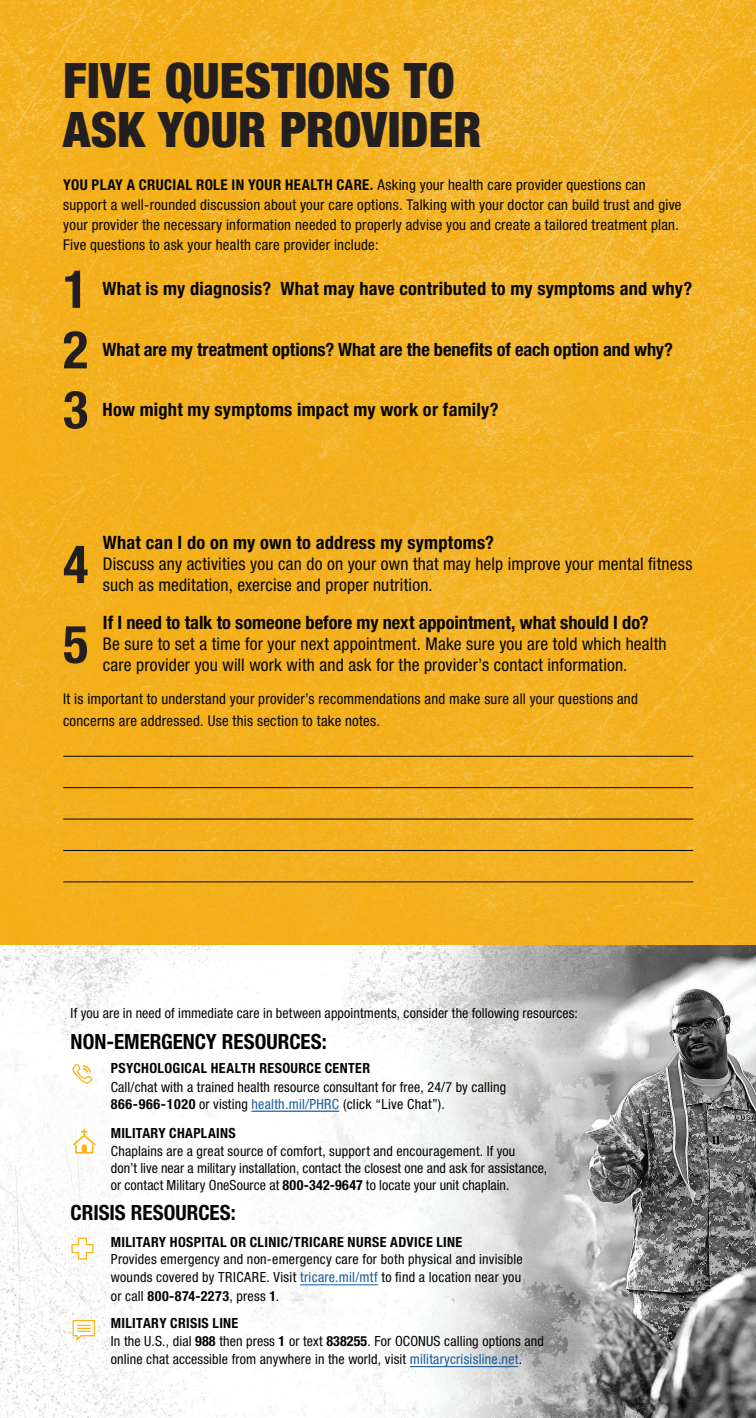
<style>
.page{position:relative;width:756px;height:1418px;background:#fff}
.page>*{position:absolute;margin:0;border:0;box-sizing:border-box;transform-origin:0 0}
.t1{font:700 condensed 52.5px "Helvetica Neue LT Std";color:#231f20}
.t2{font:900 condensed 49px/49px "Helvetica Neue LT Std";letter-spacing:.005em;color:#231f20}
.t3{font:700 condensed 21px "Helvetica Neue LT Std";color:#040503}
.t4{font:700 condensed 18.38px "Helvetica Neue LT Std";letter-spacing:.005em;color:#040503}
.t5{font:condensed 17.5px/21px "Helvetica Neue LT Std";letter-spacing:.01em;color:#040503}
.Body_text{font:condensed 14.88px/20.1px "Helvetica Neue LT Std";letter-spacing:.015em;color:#040503}
.Body_text_small{font:condensed 14px/18px "Helvetica Neue LT Std";letter-spacing:.01em;color:#040503}
.Body_text_small-2{font:condensed 14px/18px "Helvetica Neue LT Pro";letter-spacing:.01em;color:#040503}
.s1{font-weight:700}
.s2{font-family:"Helvetica Neue LT Pro";color:#175d9e}
.s3{font-family:"Helvetica Neue LT Pro";color:#000}
.s4{color:#175d9e}
.s5{font-family:"Helvetica Neue LT Std";font-weight:700}
.s6{font-family:"Helvetica Neue LT Std"}
.s7{font-family:"Helvetica Neue LT Std";color:#175d9e}
.s8{color:#000}
</style>
<div class="page">
<img style="left:0;top:0;width:756px;height:1418px">
<svg style="left:0;top:473px;width:756px;height:472px;background:#f3b120"></svg>
<hr style="left:63px;top:787px;width:630px;height:1px;background:#040503">
<hr style="left:63px;top:756px;width:630px;height:1px;background:#040503">
<hr style="left:63px;top:818px;width:630px;height:1px;background:#040503">
<hr style="left:63px;top:850px;width:630px;height:1px;background:#040503">
<hr style="left:63px;top:881px;width:630px;height:1px;background:#040503">
<svg style="left:71px;top:1063px;width:22px;height:21px"></svg>
<svg style="left:73px;top:1128px;width:23px;height:25px"></svg>
<svg style="left:71px;top:1237px;width:23px;height:23px"></svg>
<svg style="left:72px;top:1319px;width:24px;height:23px"></svg>
<hr style="left:300px;top:1284px;width:78px;height:1px;background:#175d9e">
<hr style="left:410px;top:1366px;width:108px;height:1px;background:#175d9e">
<hr style="left:251px;top:1111px;width:88px;height:1px;background:#175d9e">
<h2 class="t2" style="left:63px;top:56px;width:420px">FIVE QUESTIONS TO<br>ASK YOUR PROVIDER</h2>
<p class="Body_text" style="left:63px;top:174px;width:620px"><span class="s1">YOU PLAY A CRUCIAL ROLE IN YOUR HEALTH CARE.</span> Asking your health care provider questions can support a well-rounded discussion about your care options. Talking with your doctor can build trust and give your provider the necessary information needed to properly advise you and create a tailored treatment plan.<br>Five questions to ask your health care provider include:</p>
<p class="t1" style="left:63px;top:257px;width:27px">1</p>
<p class="t4" style="left:103px;top:277px;width:591px">What is my diagnosis? What may have contributed to my symptoms and why?</p>
<p class="t1" style="left:63px;top:318px;width:27px">2</p>
<p class="t4" style="left:103px;top:338px;width:572px">What are my treatment options? What are the benefits of each option and why?</p>
<p class="t1" style="left:63px;top:378px;width:27px">3</p>
<p class="t4" style="left:103px;top:398px;width:398px">How might my symptoms impact my work or family?</p>
<p class="t1" style="left:63px;top:532px;width:27px">4</p>
<p class="t4" style="left:103px;top:531px;width:393px">What can I do on my own to address my symptoms?</p>
<p class="t5" style="left:103px;top:553px;width:591px">Discuss any activities you can do on your own that may help improve your mental fitness such as meditation, exercise and proper nutrition.</p>
<p class="t4" style="left:103px;top:611px;width:547px">If I need to talk to someone before my next appointment, what should I do?</p>
<p class="t5" style="left:103px;top:633px;width:565px">Be sure to set a time for your next appointment. Make sure you are told which health care provider you will work with and ask for the provider’s contact information.</p>
<p class="Body_text" style="left:63px;top:687px;width:576px;line-height:22.1px">It is important to understand your provider’s recommendations and make sure all your questions and concerns are addressed. Use this section to take notes.</p>
<p class="t1" style="left:63px;top:612px;width:27px">5</p>
<p class="Body_text_small" style="left:71px;top:1004px;width:509px">If you are in need of immediate care in between appointments, consider the following resources:</p>
<h2 class="t3" style="left:71px;top:1029px;width:258px">NON-EMERGENCY RESOURCES:</h2>
<p class="Body_text_small" style="left:111px;top:1059px;width:397px"><span class="s1">PSYCHOLOGICAL HEALTH RESOURCE CENTER<br></span>Call/chat with a trained health resource consultant for free, 24/7 by calling<br><span class="s1">866-966-1020</span> or visting <span class="s2">health.mil/PHRC</span> <span class="s3">(click “Live Chat”).</span></p>
<p class="Body_text_small" style="left:111px;top:1124px;width:438px;line-height:17.5px"><span class="s1">MILITARY CHAPLAINS<br></span>Chaplains are a great source of comfort, support and encouragement. If you<br>don’t live near a military installation, contact the closest one and ask for assistance, or contact Military OneSource at <span class="s1">800-342-9647</span> to locate your unit chaplain.</p>
<h2 class="t3" style="left:71px;top:1199px;width:167px">CRISIS RESOURCES:</h2>
<p class="Body_text_small" style="left:111px;top:1232px;width:413px"><span class="s1">MILITARY HOSPITAL OR CLINIC/TRICARE NURSE ADVICE LINE<br></span>Provides emergency and non-emergency care for both physical and invisible wounds covered by TRICARE. Visit <span class="s4">tricare.mil/mtf</span> to find a location near you or call <span class="s1">800-874-2273</span>, press <span class="s1">1</span>.</p>
<p class="Body_text_small-2" style="left:111px;top:1314px;width:435px"><span class="s5">MILITARY CRISIS LINE<br></span>In the U.S., dial <span class="s1">988</span> then press <span class="s1">1</span> or text <span class="s1">838255</span>. For OCONUS calling options and online chat accessible from anywhere in the world, <span class="s6">visit</span> <span class="s7">militarycrisisline.net</span><span class="s8">.</span></p>
</div>
